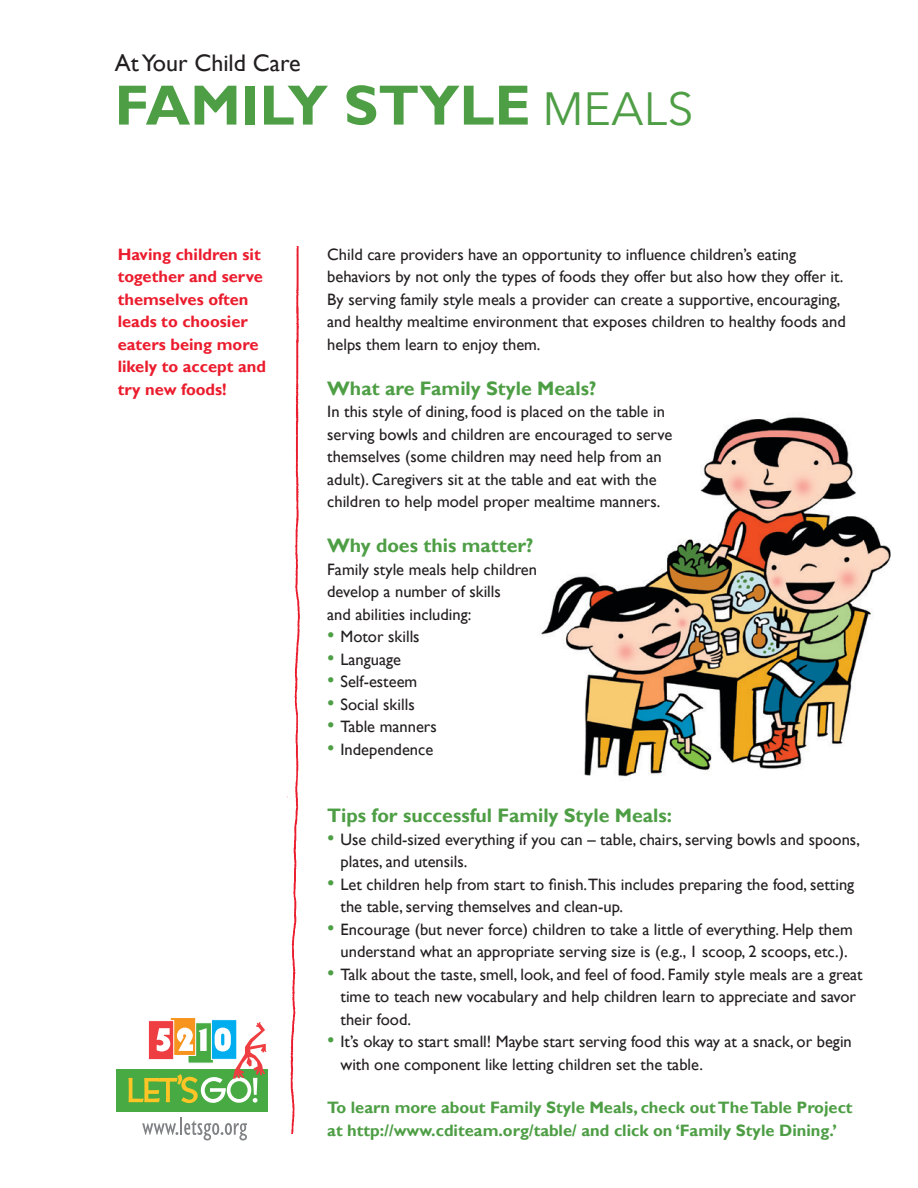
<style>
.page{position:relative;width:918px;height:1188px;background:#fff}
.page>*{position:absolute;margin:0;border:0;box-sizing:border-box;transform-origin:0 0}
.t1{font:700 57px "Gill Sans";color:#4e9e45}
.t2{font:46.5px "Avenir Next";color:#4e9e45}
.t3{font:24px "Gill Sans";color:#231f20}
.t4{font:700 19.5px "Gill Sans";color:#4e9e45}
.t5{font:16.5px/22.5px "Gill Sans";color:#231f20}
.t6{font:700 16.5px/22.5px "Gill Sans";color:#4e9e45}
.t7{font:700 16.5px/22.5px "Gill Sans";color:#eb1c2d}
.s1{font-size:21px;color:#4e9e45}
</style>
<div class="page">
<img style="left:541px;top:417px;width:350px;height:360px">
<img style="left:287px;top:246px;width:13px;height:888px">
<div style="left:117px;top:1069px;width:151px;height:42px;background:#48aa43"></div>
<svg style="left:142px;top:1117px;width:105px;height:23px"></svg>
<div style="left:211px;top:1019px;width:26px;height:41px;background:#00aeef;border:1px solid #fff"></div>
<div style="left:170px;top:1018px;width:26px;height:37px;background:#f7941d"></div>
<svg style="left:148px;top:1020px;width:26px;height:2px"></svg>
<svg style="left:129px;top:1022px;width:138px;height:81px"></svg>
<h3 class="t3" style="left:115px;top:49px;width:187px">At Your Child Care</h3>
<h1 class="t1" style="left:115px;top:71px;width:69px">Family</h1>
<h1 class="t1" style="left:344px;top:71px;width:73px">Style</h1>
<h2 class="t2" style="left:542px;top:69px;width:153px">MEALS</h2>
<p class="t7" style="left:118px;top:243px;width:150px">Having children sit together and serve themselves often leads to choosier eaters being more likely to accept and try new foods!</p>
<p class="t5" style="left:327px;top:243px;width:520px">Child care providers have an opportunity to influence children’s eating behaviors by not only the types of foods they offer but also how they offer it.<br>By serving family style meals a provider can create a supportive, encouraging, and healthy mealtime environment that exposes children to healthy foods and helps them learn to enjoy them.</p>
<p class="t4" style="left:327px;top:376px;width:271px">What are Family Style Meals?</p>
<p class="t5" style="left:327px;top:401px;width:347px">In this style of dining, food is placed on the table in serving bowls and children are encouraged to serve themselves (some children may need help from an adult). Caregivers sit at the table and eat with the children to help model proper mealtime manners.</p>
<p class="t4" style="left:327px;top:534px;width:208px">Why does this matter?</p>
<p class="t5" style="left:327px;top:558px;width:211px">Family style meals help children develop a number of skills<br>and abilities including:</p>
<p class="t5" style="left:327px;top:626px;width:94px"><span class="s1">•</span> Motor skills</p>
<p class="t5" style="left:327px;top:648px;width:75px"><span class="s1">•</span> Language</p>
<p class="t5" style="left:327px;top:671px;width:92px"><span class="s1">•</span> Self-esteem</p>
<p class="t5" style="left:327px;top:693px;width:89px"><span class="s1">•</span> Social skills</p>
<p class="t5" style="left:327px;top:716px;width:111px"><span class="s1">•</span> Table manners</p>
<p class="t5" style="left:327px;top:738px;width:108px"><span class="s1">•</span> Independence</p>
<p class="t4" style="left:327px;top:804px;width:346px">Tips for successful Family Style Meals:</p>
<p class="t5" style="left:341px;top:828px;width:521px;text-indent:-13px"><span class="s1">•</span> Use child-sized everything if you can – table, chairs, serving bowls and spoons, plates, and utensils.</p>
<p class="t5" style="left:341px;top:873px;width:515px;text-indent:-13px"><span class="s1">•</span> Let children help from start to finish.This includes preparing the food, setting the table, serving themselves and clean-up.</p>
<p class="t5" style="left:327px;top:918px;width:527px;text-align:center"><span class="s1">•</span> Encourage (but never force) children to take a little of everything. Help them understand what an appropriate serving size is (e.g., 1 scoop, 2 scoops, etc.).</p>
<p class="t5" style="left:341px;top:963px;width:524px;text-indent:-13px"><span class="s1">•</span> Talk about the taste, smell, look, and feel of food. Family style meals are a great time to teach new vocabulary and help children learn to appreciate and savor their food.</p>
<p class="t5" style="left:341px;top:1031px;width:513px;text-indent:-13px"><span class="s1">•</span> It’s okay to start small! Maybe start serving food this way at a snack, or begin with one component like letting children set the table.</p>
<p class="t6" style="left:327px;top:1097px;width:527px">To learn more about Family Style Meals, check out The Table Project at http://www.cditeam.org/table/ and click on ‘Family Style Dining.’</p>
</div>
